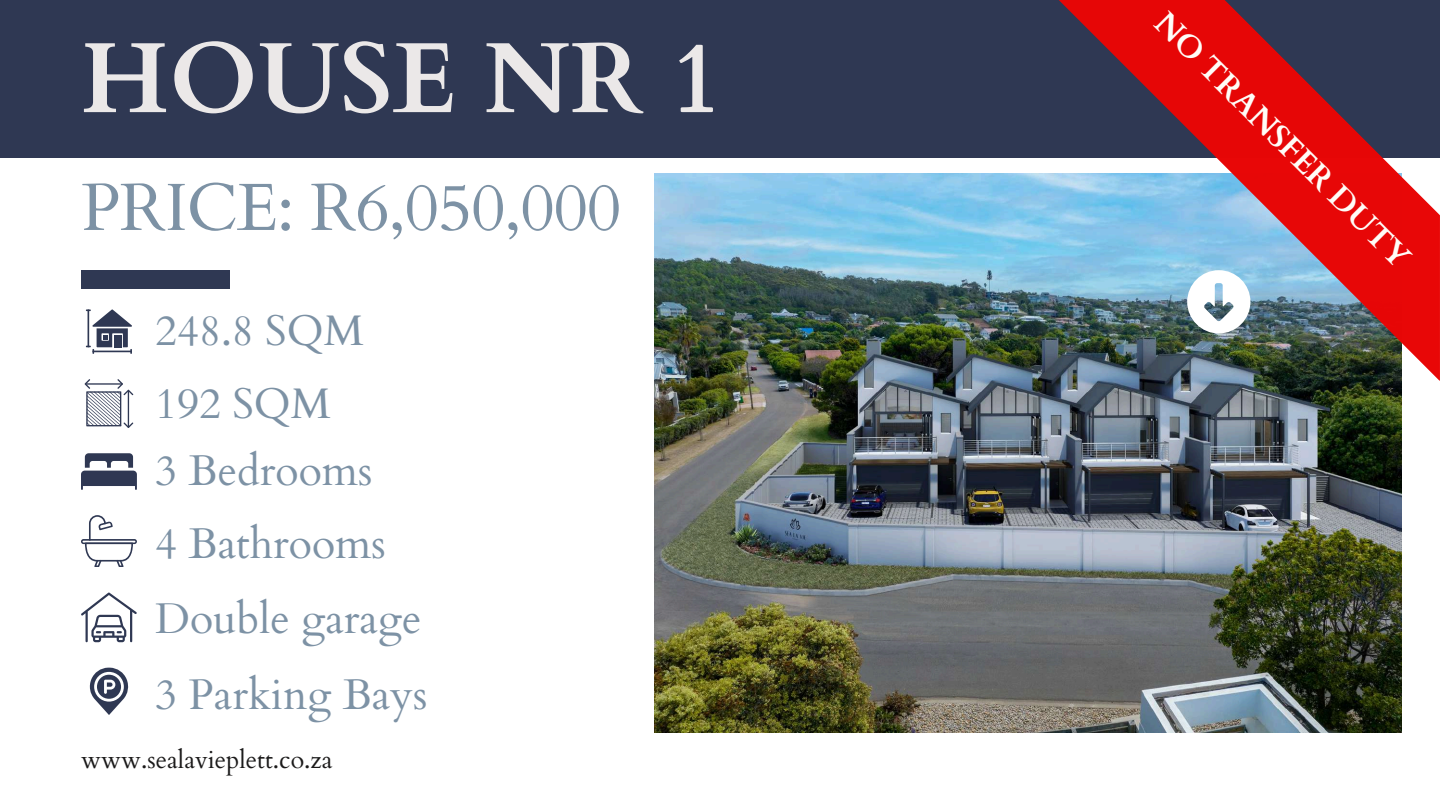
<style>
.page{position:relative;width:1440px;height:810px;background:#fff}
.page>*{position:absolute;margin:0;border:0;box-sizing:border-box;transform-origin:0 0}
.t1{font:700 100px "Cardo";color:#ebe8e8}
.t2{font:66.9px "Cardo";letter-spacing:-.015em;color:#7d92a5}
.t3{font:42.8px/75.4px "Cardo";color:#7d92a5}
.t4{font:700 32px "Cardo";color:#fffcf7}
.t5{font:25px "Cardo";color:#1b1a1a}
</style>
<div class="page">
<div style="left:81px;top:270px;width:148px;height:19px;background:#2f3853"></div>
<svg style="left:86px;top:309px;width:46px;height:45px"></svg>
<div style="left:114px;top:335px;width:7px;height:12px;background:#2f3853"></div>
<svg style="left:81px;top:453px;width:56px;height:37px"></svg>
<img style="left:655px;top:174px;width:746px;height:559px">
<svg style="left:85px;top:379px;width:48px;height:49px"></svg>
<svg style="left:81px;top:515px;width:56px;height:52px"></svg>
<svg style="left:89px;top:668px;width:40px;height:47px"></svg>
<svg style="left:81px;top:592px;width:56px;height:50px"></svg>
<div style="left:0;top:0;width:1440px;height:158px;background:#2f3853"></div>
<svg style="left:1055px;top:0;width:385px;height:381px"></svg>
<h1 class="t1" style="left:81px;top:13px;width:643px">HOUSE NR 1</h1>
<h2 class="t2" style="left:81px;top:164px;width:542px">PRICE: R6,050,000</h2>
<p class="t3" style="left:155px;top:294px;width:210px">248.8 SQM</p>
<p class="t3" style="left:155px;top:367px;width:177px">192 SQM</p>
<p class="t3" style="left:155px;top:434px;width:219px">3 Bedrooms</p>
<p class="t3" style="left:155px;top:507px;width:232px">4 Bathrooms</p>
<p class="t3" style="left:155px;top:582px;width:274px">Double garage<br>3 Parking Bays</p>
<p class="t5" style="left:81px;top:743px;width:253px">www.sealavieplett.co.za</p>
<p class="t4" style="left:1175px;top:2px;width:348px;rotate:45deg">NO TRANSFER DUTY</p>
</div>
